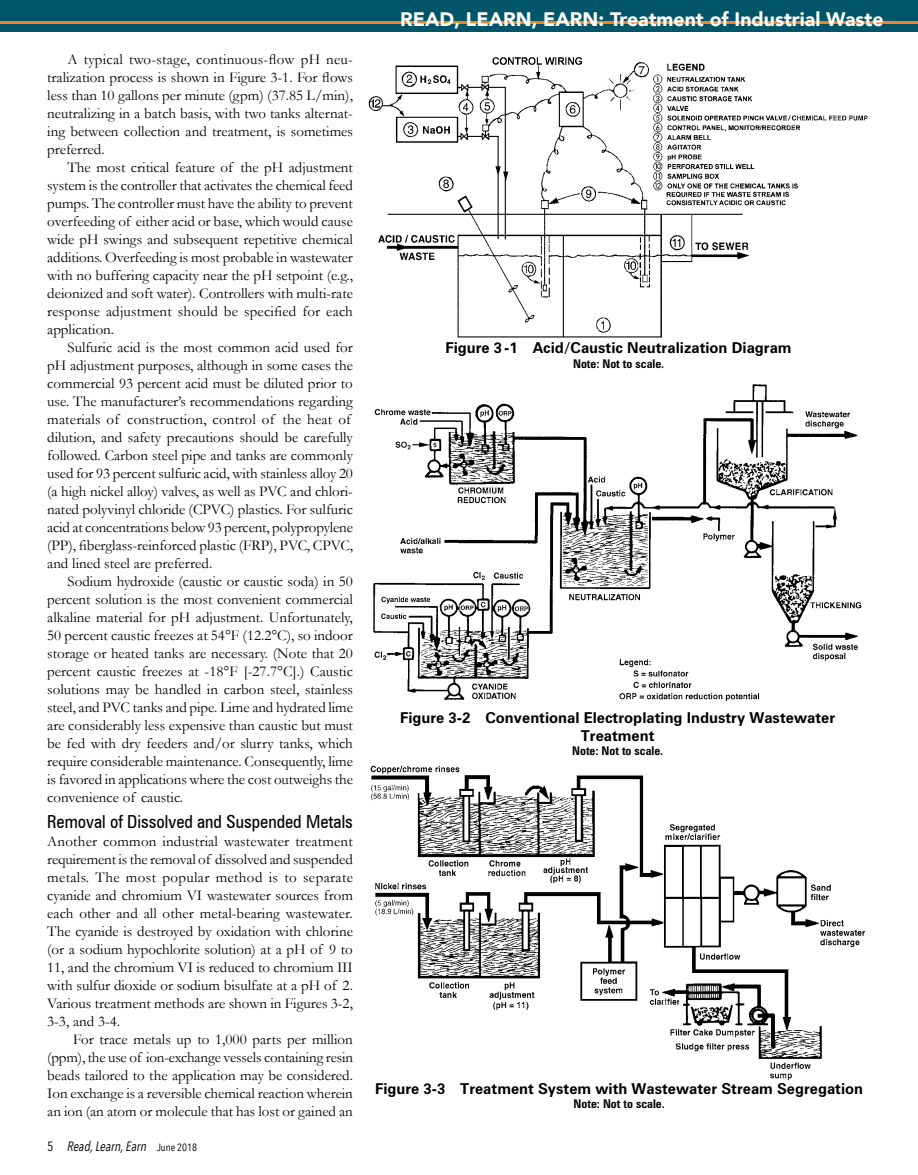
<style>
.page{position:relative;width:918px;height:1175px;background:#fff}
.page>*{position:absolute;margin:0;border:0;box-sizing:border-box;transform-origin:0 0}
.t1{font:900 19.5px "Avenir";color:#fff}
.t2{font:condensed 18px "Zurich BT";color:#000}
.t3{font:15px/18px "Garamond";color:#000;text-align:justify}
.t4{font:700 15px/18px "Zurich BT";color:#000;text-align:center}
.t5{font:italic 13.5px "Avenir Next Condensed";color:#000}
.t6{font:700 condensed 12px "Zurich BT";color:#000}
.s1{font-style:normal}
.s2{font-style:normal;font-size:10.5px}
</style>
<div class="page">
<div style="left:0;top:0;width:918px;height:32px;background:#005568"></div>
<hr style="left:0;top:21px;width:918px;height:3px;background:#f58220">
<img style="left:368px;top:57px;width:500px;height:281px">
<img style="left:373px;top:384px;width:489px;height:317px">
<img style="left:370px;top:765px;width:495px;height:316px">
<p class="t3" style="left:47px;top:50px;width:307px;text-indent:20px">A typical two-stage, continuous-flow pH neu&shy;tralization process is shown in Figure 3-1. For flows less than 10 gallons per minute (gpm) (37.85 L/min), neutralizing in a batch basis, with two tanks alternat&shy;ing between collection and treatment, is sometimes preferred.</p>
<p class="t3" style="left:47px;top:158px;width:307px;text-indent:20px">The most critical feature of the pH adjustment system is the controller that activates the chemical feed pumps. The controller must have the ability to prevent overfeeding of either acid or base, which would cause wide pH swings and subsequent repetitive chemical additions. Overfeeding is most probable in wastewater with no buffering capacity near the pH setpoint (e.g., deionized and soft water). Controllers with multi-rate response adjustment should be specified for each application.</p>
<p class="t3" style="left:47px;top:338px;width:307px;text-align:left;text-indent:20px">Sulfuric acid is the most common acid used for pH adjustment purposes, although in some cases the commercial 93 percent acid must be diluted prior to use. The manufacturer’s recommendations regarding materials of construction, control of the heat of dilution, and safety precautions should be carefully followed. Carbon steel pipe and tanks are commonly used for 93 percent sulfuric acid, with stainless alloy 20 (a high nickel alloy) valves, as well as PVC and chlori&shy;nated polyvinyl chloride (CPVC) plastics. For sulfuric acid at concentrations below 93 percent, polypropylene (PP), fiberglass-reinforced plastic (FRP), PVC, CPVC, and lined steel are preferred.</p>
<p class="t3" style="left:47px;top:572px;width:307px;text-indent:20px">Sodium hydroxide (caustic or caustic soda) in 50 percent solution is the most convenient commercial alkaline material for pH adjustment. Unfortunately, 50 percent caustic freezes at 54°F (12.2°C), so indoor storage or heated tanks are necessary. (Note that 20 percent caustic freezes at -18°F [-27.7°C].) Caustic solutions may be handled in carbon steel, stainless steel, and PVC tanks and pipe. Lime and hydrated lime are considerably less expensive than caustic but must be fed with dry feeders and/or slurry tanks, which require considerable maintenance. Consequently, lime is favored in applications where the cost outweighs the convenience of caustic.</p>
<p class="t2" style="left:47px;top:811px;width:307px">Removal of Dissolved and Suspended Metals</p>
<p class="t3" style="left:47px;top:832px;width:307px">Another common industrial wastewater treatment requirement is the removal of dissolved and suspended metals. The most popular method is to separate cyanide and chromium VI wastewater sources from each other and all other metal-bearing wastewater.<br>The cyanide is destroyed by oxidation with chlorine (or a sodium hypochlorite solution) at a pH of 9 to 11, and the chromium VI is reduced to chromium III with sulfur dioxide or sodium bisulfate at a pH of 2.<br>Various treatment methods are shown in Figures 3-2, 3-3, and 3-4.</p>
<p class="t3" style="left:47px;top:1030px;width:307px;text-indent:26px">For trace metals up to 1,000 parts per million (ppm), the use of ion-exchange vessels containing resin beads tailored to the application may be considered.<br>Ion exchange is a reversible chemical reaction wherein an ion (an atom or molecule that has lost or gained an</p>
<p class="t5" style="left:47px;top:1138px;width:151px"><span class="s1">5</span> Read, Learn, Earn <span class="s2">June 2018</span></p>
<h1 class="t1" style="left:400px;top:2px;width:485px">READ, LEARN, EARN: Treatment of Industrial Waste</h1>
<p class="t4" style="left:446px;top:339px;width:348px">Figure 3-1 Acid/Caustic Neutralization Diagram</p>
<p class="t6" style="left:573px;top:356px;width:93px">Note: Not to scale.</p>
<p class="t4" style="left:400px;top:708px;width:436px">Figure 3-2 Conventional Electroplating Industry Wastewater<br>Treatment</p>
<p class="t6" style="left:572px;top:743px;width:93px">Note: Not to scale.</p>
<p class="t4" style="left:375px;top:1079px;width:490px">Figure 3-3 Treatment System with Wastewater Stream Segregation</p>
<p class="t6" style="left:574px;top:1096px;width:93px">Note: Not to scale.</p>
</div>
